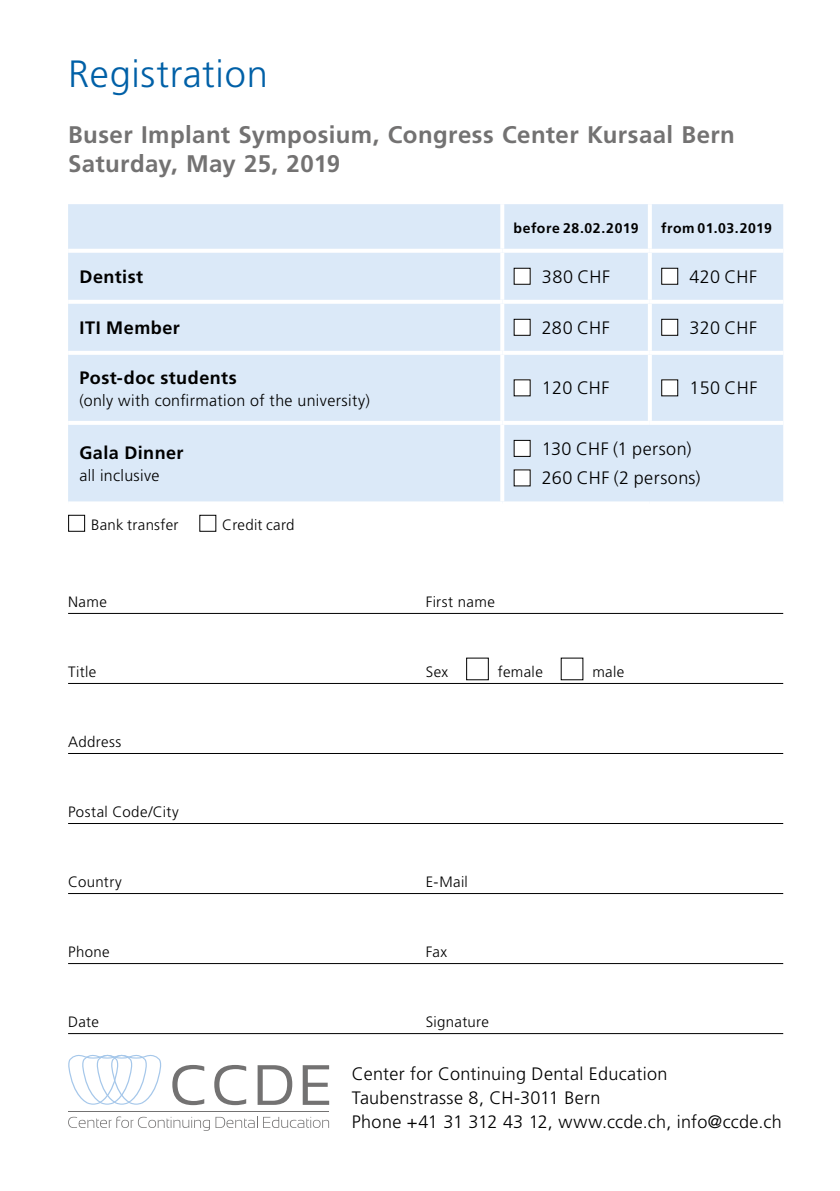
<style>
.page{position:relative;width:840px;height:1191px;background:#fff}
.page>*{position:absolute;margin:0;border:0;box-sizing:border-box;transform-origin:0 0}
.t1{font:300 38px "Frutiger";letter-spacing:.02em;color:#0060a7}
.t2{font:700 24px/29px "Frutiger";letter-spacing:.015em;color:#737272}
.t3{font:300 18px/24px "Frutiger";letter-spacing:.02em;color:#000}
.t4{font:700 18px "Frutiger";letter-spacing:.025em;color:#000}
.t5{font:300 16px "Frutiger";letter-spacing:.02em;color:#000}
.t6{font:300 15px "Frutiger";letter-spacing:.025em;color:#000}
.t7{font:700 14px "Frutiger";letter-spacing:.035em;color:#000}
</style>
<div class="page">
<hr style="left:68px;top:613px;width:714px;height:1px;background:#000">
<hr style="left:68px;top:683px;width:714px;height:1px;background:#000">
<hr style="left:68px;top:753px;width:714px;height:1px;background:#000">
<hr style="left:68px;top:823px;width:714px;height:1px;background:#000">
<hr style="left:68px;top:893px;width:714px;height:1px;background:#000">
<hr style="left:68px;top:963px;width:714px;height:1px;background:#000">
<hr style="left:68px;top:1033px;width:714px;height:1px;background:#000">
<div style="left:68px;top:204px;width:714px;height:297px;background:#dbe9f8"></div>
<hr style="left:500px;top:204px;width:4px;height:45px;background:#fff">
<svg style="left:647px;top:204px;width:4px;height:45px"></svg>
<hr style="left:68px;top:249px;width:434px;height:4px;background:#fff">
<hr style="left:502px;top:249px;width:147px;height:4px;background:#fff">
<hr style="left:500px;top:253px;width:4px;height:47px;background:#fff">
<hr style="left:649px;top:249px;width:133px;height:4px;background:#fff">
<svg style="left:647px;top:253px;width:4px;height:47px"></svg>
<hr style="left:68px;top:300px;width:434px;height:4px;background:#fff">
<hr style="left:502px;top:300px;width:147px;height:4px;background:#fff">
<hr style="left:500px;top:304px;width:4px;height:47px;background:#fff">
<hr style="left:649px;top:300px;width:133px;height:4px;background:#fff">
<svg style="left:647px;top:304px;width:4px;height:47px"></svg>
<hr style="left:68px;top:351px;width:434px;height:4px;background:#fff">
<hr style="left:502px;top:351px;width:147px;height:4px;background:#fff">
<hr style="left:500px;top:355px;width:4px;height:66px;background:#fff">
<hr style="left:649px;top:351px;width:133px;height:4px;background:#fff">
<svg style="left:647px;top:355px;width:4px;height:66px"></svg>
<hr style="left:68px;top:421px;width:434px;height:4px;background:#fff">
<hr style="left:502px;top:421px;width:147px;height:4px;background:#fff">
<hr style="left:500px;top:425px;width:4px;height:76px;background:#fff">
<hr style="left:649px;top:421px;width:133px;height:4px;background:#fff">
<svg style="left:68px;top:501px;width:433px;height:1px"></svg>
<svg style="left:502px;top:501px;width:147px;height:1px"></svg>
<svg style="left:649px;top:501px;width:133px;height:1px"></svg>
<div style="left:514px;top:268px;width:16px;height:16px;background:#fff"></div>
<div style="left:513px;top:268px;width:17px;height:17px;border:1px solid #000"></div>
<div style="left:661px;top:268px;width:16px;height:16px;background:#fff"></div>
<div style="left:660px;top:268px;width:17px;height:17px;border:1px solid #000"></div>
<div style="left:514px;top:319px;width:16px;height:16px;background:#fff"></div>
<div style="left:513px;top:319px;width:17px;height:17px;border:1px solid #000"></div>
<div style="left:661px;top:319px;width:16px;height:16px;background:#fff"></div>
<div style="left:660px;top:319px;width:17px;height:17px;border:1px solid #000"></div>
<div style="left:514px;top:380px;width:16px;height:16px;background:#fff"></div>
<div style="left:661px;top:380px;width:16px;height:16px;background:#fff"></div>
<div style="left:514px;top:440px;width:16px;height:16px;background:#fff"></div>
<div style="left:513px;top:440px;width:17px;height:17px;border:1px solid #000"></div>
<div style="left:514px;top:470px;width:16px;height:16px;background:#fff"></div>
<div style="left:68px;top:515px;width:17px;height:17px;border:1px solid #000"></div>
<div style="left:199px;top:515px;width:17px;height:17px;border:1px solid #000"></div>
<hr style="left:68px;top:1111px;width:261px;height:1px;background:#737272">
<svg style="left:68px;top:1054px;width:93px;height:50px"></svg>
<svg style="left:172px;top:1065px;width:32px;height:40px"></svg>
<svg style="left:214px;top:1065px;width:32px;height:40px"></svg>
<svg style="left:257px;top:1065px;width:35px;height:39px"></svg>
<svg style="left:302px;top:1065px;width:27px;height:39px"></svg>
<svg style="left:68px;top:1116px;width:187px;height:14px"></svg>
<svg style="left:263px;top:1116px;width:66px;height:12px"></svg>
<h1 class="t1" style="left:68px;top:52px;width:201px">Registration</h1>
<h2 class="t2" style="left:68px;top:120px;width:668px">Buser Implant Symposium, Congress Center Kursaal Bern<br>Saturday, May 25, 2019</h2>
<p class="t7" style="left:513px;top:220px;width:126px">before 28.02.2019</p>
<p class="t7" style="left:660px;top:220px;width:112px">from 01.03.2019</p>
<p class="t4" style="left:79px;top:266px;width:65px">Dentist</p>
<p class="t3" style="left:541px;top:264px;width:70px">380 CHF</p>
<p class="t3" style="left:689px;top:264px;width:69px">420 CHF</p>
<p class="t4" style="left:79px;top:317px;width:102px">ITI Member</p>
<p class="t3" style="left:541px;top:315px;width:69px">280 CHF</p>
<p class="t3" style="left:689px;top:315px;width:69px">320 CHF</p>
<p class="t4" style="left:79px;top:367px;width:159px">Post-doc students</p>
<p class="t5" style="left:79px;top:391px;width:292px">(only with confirmation of the university)</p>
<p class="t3" style="left:541px;top:376px;width:69px">120 CHF</p>
<p class="t3" style="left:689px;top:376px;width:69px">150 CHF</p>
<p class="t4" style="left:79px;top:442px;width:106px">Gala Dinner</p>
<p class="t5" style="left:79px;top:466px;width:81px">all inclusive</p>
<p class="t6" style="left:91px;top:516px;width:89px">Bank transfer</p>
<p class="t6" style="left:222px;top:516px;width:74px">Credit card</p>
<p class="t6" style="left:68px;top:593px;width:40px">Name</p>
<p class="t6" style="left:425px;top:593px;width:71px">First name</p>
<p class="t3" style="left:541px;top:434px;width:160px;line-height:29.6px">130 CHF (1 person)<br>260 CHF (2 persons)</p>
<p class="t6" style="left:68px;top:663px;width:30px">Title</p>
<p class="t6" style="left:425px;top:663px;width:24px">Sex</p>
<p class="t6" style="left:497px;top:663px;width:46px">female</p>
<p class="t6" style="left:592px;top:663px;width:33px">male</p>
<p class="t6" style="left:68px;top:733px;width:55px">Address</p>
<p class="t6" style="left:68px;top:803px;width:112px">Postal Code/City</p>
<p class="t6" style="left:68px;top:873px;width:55px">Country</p>
<p class="t6" style="left:425px;top:873px;width:44px">E-Mail</p>
<p class="t6" style="left:68px;top:943px;width:43px">Phone</p>
<p class="t6" style="left:425px;top:943px;width:23px">Fax</p>
<p class="t6" style="left:68px;top:1013px;width:32px">Date</p>
<p class="t6" style="left:425px;top:1013px;width:65px">Signature</p>
<p class="t3" style="left:351px;top:1061px;width:431px">Center for Continuing Dental Education<br>Taubenstrasse 8, CH-3011 Bern<br>Phone +41 31 312 43 12, www.ccde.ch, info@ccde.ch</p>
</div>
